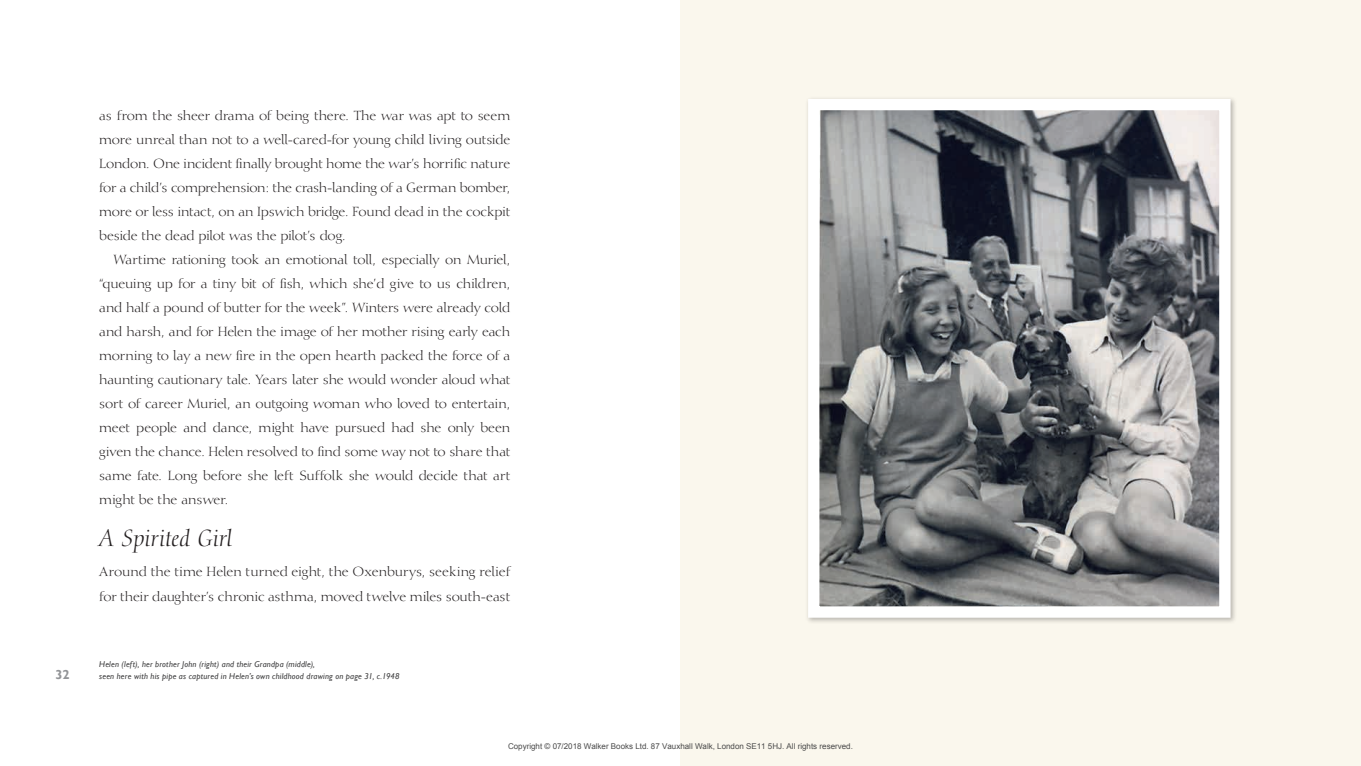
<style>
.page{position:relative;width:1361px;height:766px;background:#fff}
.page>*{position:absolute;margin:0;border:0;box-sizing:border-box;transform-origin:0 0}
.t1{font:italic 23px "Diotima";color:#231f20}
.t2{font:13px/24px "Diotima";letter-spacing:-.01em;color:#231f20;text-align:justify}
.t3{font:700 13px "Gill Sans";color:#939598}
.t4{font:italic 8.5px/12px "Gill Sans";letter-spacing:.025em;color:#3e3e3f}
.t5{font:8px "Arial";color:#4a4a4a}
</style>
<div class="page">
<div style="left:680px;top:0;width:681px;height:765px;background:#faf7ed"></div>
<svg style="left:807px;top:98px;width:428px;height:524px;background:#87888a"></svg>
<p class="t2" style="left:99px;top:104px;width:413px">as from the sheer drama of being there. The war was apt to seem more unreal than not to a well-cared-for young child living outside London. One incident finally brought home the war’s horrific nature for a child’s comprehension: the crash-landing of a German bomber, more or less intact, on an Ipswich bridge. Found dead in the cockpit beside the dead pilot was the pilot’s dog.</p>
<p class="t2" style="left:99px;top:248px;width:413px;text-indent:14px">Wartime rationing took an emotional toll, especially on Muriel, “queuing up for a tiny bit of fish, which she’d give to us children, and half a pound of butter for the week”. Winters were already cold and harsh, and for Helen the image of her mother rising early each morning to lay a new fire in the open hearth packed the force of a haunting cautionary tale. Years later she would wonder aloud what sort of career Muriel, an outgoing woman who loved to entertain, meet people and dance, might have pursued had she only been given the chance. Helen resolved to find some way not to share that same fate. Long before she left Suffolk she would decide that art might be the answer.</p>
<h1 class="t1" style="left:99px;top:525px;width:135px">A Spirited Girl</h1>
<p class="t2" style="left:99px;top:560px;width:412px">Around the time Helen turned eight, the Oxenburys, seeking relief for their daughter’s chronic asthma, moved twelve miles south-east</p>
<p class="t3" style="left:56px;top:666px;width:16px">32</p>
<p class="t4" style="left:99px;top:657px;width:302px">Helen (left), her brother John (right) and their Grandpa (middle),<br>seen here with his pipe as captured in Helen’s own childhood drawing on page 31, c.1948</p>
<p class="t5" style="left:508px;top:740px;width:346px">Copyright © 07/2018 Walker Books Ltd. 87 Vauxhall Walk, London SE11 5HJ. All rights reserved.</p>
</div>
